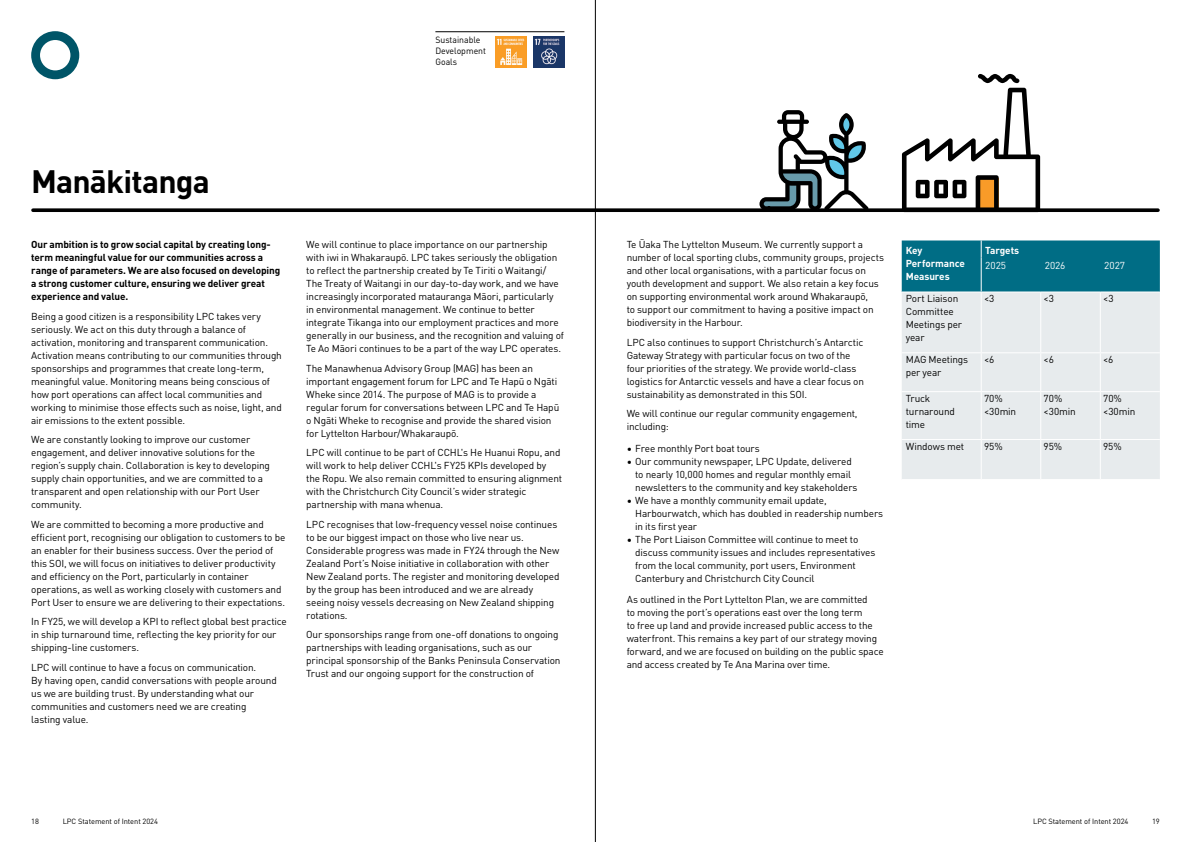
<style>
.page{position:relative;width:1191px;height:842px;background:#fff}
.page>*{position:absolute;margin:0;border:0;box-sizing:border-box;transform-origin:0 0}
.t1{font:700 32px "DIN Pro";letter-spacing:-.025em;color:#000}
.t2{font:10px/13px "DIN Pro";letter-spacing:-.015em;color:#000}
.t3{font:700 10px/13px "DIN Pro";letter-spacing:-.01em;color:#000}
.t4{font:700 10px/13px "DIN Pro";letter-spacing:-.01em;color:#fff}
.t5{font:10px "DIN Pro";color:#fff}
.t6{font:9px/11px "DIN Pro";color:#000}
.t7{font:7.5px "DIN Pro";letter-spacing:-.01em;color:#000}
</style>
<div class="page">
<svg style="left:31px;top:31px;width:48px;height:48px"></svg>
<hr style="left:435px;top:32px;width:129px;height:1px;background:#000">
<img style="left:495px;top:36px;width:31px;height:32px">
<img style="left:533px;top:36px;width:31px;height:32px">
<svg style="left:33px;top:208px;width:1125px;height:4px;background:#171717"></svg>
<div style="left:902px;top:292px;width:257px;height:187px;background:#e7ebed"></div>
<div style="left:901px;top:240px;width:258px;height:51px;background:#006d85"></div>
<hr style="left:980px;top:257px;width:1px;height:34px;background:#fff">
<hr style="left:980px;top:292px;width:1px;height:60px;background:#fff">
<hr style="left:1040px;top:292px;width:1px;height:60px;background:#fff">
<hr style="left:1099px;top:292px;width:1px;height:60px;background:#fff">
<hr style="left:901px;top:352px;width:80px;height:1px;background:#fff">
<hr style="left:981px;top:352px;width:59px;height:1px;background:#fff">
<hr style="left:980px;top:353px;width:1px;height:38px;background:#fff">
<hr style="left:1040px;top:352px;width:60px;height:1px;background:#fff">
<hr style="left:1040px;top:353px;width:1px;height:38px;background:#fff">
<hr style="left:1100px;top:352px;width:59px;height:1px;background:#fff">
<hr style="left:1099px;top:353px;width:1px;height:38px;background:#fff">
<hr style="left:901px;top:391px;width:80px;height:1px;background:#fff">
<hr style="left:981px;top:391px;width:59px;height:1px;background:#fff">
<hr style="left:980px;top:392px;width:1px;height:47px;background:#fff">
<hr style="left:1040px;top:391px;width:60px;height:1px;background:#fff">
<hr style="left:1040px;top:392px;width:1px;height:47px;background:#fff">
<hr style="left:1100px;top:391px;width:59px;height:1px;background:#fff">
<hr style="left:1099px;top:392px;width:1px;height:47px;background:#fff">
<hr style="left:901px;top:439px;width:80px;height:1px;background:#fff">
<hr style="left:981px;top:439px;width:59px;height:1px;background:#fff">
<hr style="left:980px;top:440px;width:1px;height:39px;background:#fff">
<hr style="left:1040px;top:439px;width:60px;height:1px;background:#fff">
<hr style="left:1040px;top:440px;width:1px;height:39px;background:#fff">
<hr style="left:1100px;top:439px;width:59px;height:1px;background:#fff">
<hr style="left:1099px;top:440px;width:1px;height:39px;background:#fff">
<svg style="left:759px;top:110px;width:109px;height:101px"></svg>
<svg style="left:902px;top:74px;width:138px;height:138px"></svg>
<hr style="left:595px;top:0;width:1px;height:842px;background:#000">
<p class="t6" style="left:435px;top:34px;width:52px">Sustainable<br>Development<br>Goals</p>
<h1 class="t1" style="left:31px;top:157px;width:180px">Manākitanga</h1>
<p class="t3" style="left:31px;top:237px;width:251px">Our ambition is to grow social capital by creating long&shy;term meaningful value for our communities across a range of parameters. We are also focused on developing a strong customer culture, ensuring we deliver great experience and value.</p>
<p class="t2" style="left:31px;top:309px;width:252px">Being a good citizen is a responsibility LPC takes very seriously. We act on this duty through a balance of activation, monitoring and transparent communication.<br>Activation means contributing to our communities through sponsorships and programmes that create long-term, meaningful value. Monitoring means being conscious of how port operations can affect local communities and working to minimise those effects such as noise, light, and air emissions to the extent possible.</p>
<p class="t2" style="left:31px;top:432px;width:240px">We are constantly looking to improve our customer engagement, and deliver innovative solutions for the region’s supply chain. Collaboration is key to developing supply chain opportunities, and we are committed to a transparent and open relationship with our Port User community.</p>
<p class="t2" style="left:31px;top:517px;width:256px">We are committed to becoming a more productive and efficient port, recognising our obligation to customers to be an enabler for their business success. Over the period of this SOI, we will focus on initiatives to deliver productivity and efficiency on the Port, particularly in container operations, as well as working closely with customers and Port User to ensure we are delivering to their expectations.</p>
<p class="t2" style="left:31px;top:614px;width:257px">In FY25, we will develop a KPI to reflect global best practice in ship turnaround time, reflecting the key priority for our shipping-line customers.</p>
<p class="t2" style="left:31px;top:660px;width:247px">LPC will continue to have a focus on communication.<br>By having open, candid conversations with people around us we are building trust. By understanding what our communities and customers need we are creating lasting value.</p>
<p class="t2" style="left:306px;top:237px;width:259px">We will continue to place importance on our partnership with iwi in Whakaraupō. LPC takes seriously the obligation to reflect the partnership created by Te Tiriti o Waitangi/ The Treaty of Waitangi in our day-to-day work, and we have increasingly incorporated matauranga Māori, particularly in environmental management. We continue to better integrate Tikanga into our employment practices and more generally in our business, and the recognition and valuing of Te Ao Māori continues to be a part of the way LPC operates.</p>
<p class="t2" style="left:306px;top:361px;width:254px">The Manawhenua Advisory Group (MAG) has been an important engagement forum for LPC and Te Hapū o Ngāti Wheke since 2014. The purpose of MAG is to provide a regular forum for conversations between LPC and Te Hapū o Ngāti Wheke to recognise and provide the shared vision for Lyttelton Harbour/Whakaraupō.</p>
<p class="t2" style="left:306px;top:445px;width:257px">LPC will continue to be part of CCHL's He Huanui Ropu, and will work to help deliver CCHL's FY25 KPIs developed by the Ropu. We also remain committed to ensuring alignment with the Christchurch City Council’s wider strategic partnership with mana whenua.</p>
<p class="t2" style="left:306px;top:517px;width:255px">LPC recognises that low-frequency vessel noise continues to be our biggest impact on those who live near us.<br>Considerable progress was made in FY24 through the New Zealand Port’s Noise initiative in collaboration with other New Zealand ports. The register and monitoring developed by the group has been introduced and we are already seeing noisy vessels decreasing on New Zealand shipping rotations.</p>
<p class="t2" style="left:306px;top:627px;width:256px">Our sponsorships range from one-off donations to ongoing partnerships with leading organisations, such as our principal sponsorship of the Banks Peninsula Conservation Trust and our ongoing support for the construction of</p>
<p class="t2" style="left:626px;top:237px;width:259px">Te Ūaka The Lyttelton Museum. We currently support a number of local sporting clubs, community groups, projects and other local organisations, with a particular focus on youth development and support. We also retain a key focus on supporting environmental work around Whakaraupō,<br>to support our commitment to having a positive impact on biodiversity in the Harbour.</p>
<p class="t2" style="left:626px;top:335px;width:239px">LPC also continues to support Christchurch’s Antarctic Gateway Strategy with particular focus on two of the four priorities of the strategy. We provide world-class logistics for Antarctic vessels and have a clear focus on sustainability as demonstrated in this SOI.</p>
<p class="t2" style="left:626px;top:406px;width:232px">We will continue our regular community engagement, including:</p>
<p class="t2" style="left:626px;top:441px;width:135px">• Free monthly Port boat tours</p>
<p class="t2" style="left:635px;top:454px;width:224px;text-indent:-8px">• Our community newspaper, LPC Update, delivered to nearly 10,000 homes and regular monthly email newsletters to the community and key stakeholders</p>
<p class="t2" style="left:635px;top:493px;width:249px;text-indent:-8px">• We have a monthly community email update,<br>Harbourwatch, which has doubled in readership numbers in its first year</p>
<p class="t2" style="left:635px;top:532px;width:242px;text-indent:-8px">• The Port Liaison Committee will continue to meet to discuss community issues and includes representatives from the local community, port users, Environment Canterbury and Christchurch City Council</p>
<p class="t2" style="left:626px;top:592px;width:258px">As outlined in the Port Lyttelton Plan, we are committed<br>to moving the port’s operations east over the long term<br>to free up land and provide increased public access to the waterfront. This remains a key part of our strategy moving forward, and we are focused on building on the public space and access created by Te Ana Marina over time.</p>
<p class="t4" style="left:905px;top:243px;width:61px">Key<br>Performance<br>Measures</p>
<p class="t4" style="left:985px;top:243px;width:36px">Targets</p>
<p class="t5" style="left:985px;top:258px;width:22px">2025</p>
<p class="t5" style="left:1044px;top:258px;width:22px">2026</p>
<p class="t5" style="left:1104px;top:258px;width:22px">2027</p>
<p class="t2" style="left:905px;top:292px;width:58px">Port Liaison<br>Committee<br>Meetings per year</p>
<p class="t2" style="left:984px;top:292px;width:12px">&lt;3</p>
<p class="t2" style="left:1043px;top:292px;width:12px">&lt;3</p>
<p class="t2" style="left:1103px;top:292px;width:12px">&lt;3</p>
<p class="t2" style="left:905px;top:353px;width:64px">MAG Meetings per year</p>
<p class="t2" style="left:984px;top:353px;width:12px">&lt;6</p>
<p class="t2" style="left:1043px;top:353px;width:12px">&lt;6</p>
<p class="t2" style="left:1103px;top:353px;width:12px">&lt;6</p>
<p class="t2" style="left:905px;top:391px;width:51px">Truck turnaround time</p>
<p class="t2" style="left:984px;top:391px;width:34px">70% &lt;30min</p>
<p class="t2" style="left:1043px;top:391px;width:34px">70% &lt;30min</p>
<p class="t2" style="left:1103px;top:391px;width:34px">70% &lt;30min</p>
<p class="t2" style="left:905px;top:439px;width:60px">Windows met</p>
<p class="t2" style="left:984px;top:439px;width:20px">95%</p>
<p class="t2" style="left:1043px;top:439px;width:20px">95%</p>
<p class="t2" style="left:1103px;top:439px;width:20px">95%</p>
<p class="t7" style="left:31px;top:815px;width:9px">18</p>
<p class="t7" style="left:63px;top:815px;width:97px">LPC Statement of Intent 2024</p>
<p class="t7" style="left:1033px;top:815px;width:97px">LPC Statement of Intent 2024</p>
<p class="t7" style="left:1152px;top:815px;width:9px">19</p>
</div>
